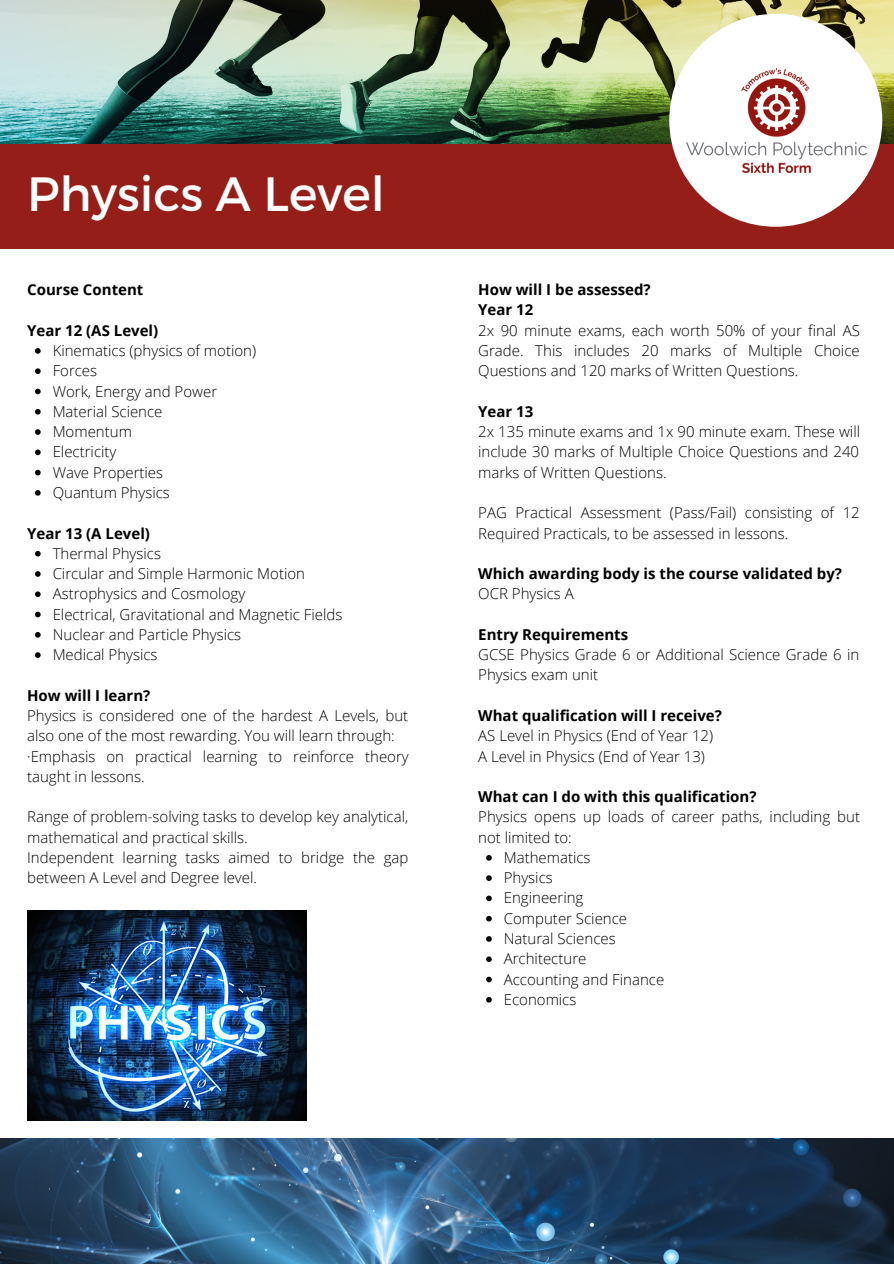
<style>
.page{position:relative;width:894px;height:1264px;background:#fff}
.page>*{position:absolute;margin:0;border:0;box-sizing:border-box;transform-origin:0 0}
.t1{font:48px "Montserrat";color:#fff}
.t2{font:300 15px/20.2px "Open Sans";color:#000}
.t3{font:700 15px/20.2px "Open Sans";color:#000}
</style>
<div class="page">
<div style="left:0;top:0;width:893px;height:249px;background:#961e18"></div>
<img style="left:0;top:0;width:893px;height:143px">
<div style="left:669px;top:14px;width:213px;height:213px;background:#fff;border-radius:50%"></div>
<img style="left:686px;top:69px;width:180px;height:103px">
<img style="left:0;top:1138px;width:893px;height:125px">
<svg style="left:35px;top:348px;width:6px;height:6px"></svg>
<svg style="left:35px;top:368px;width:6px;height:6px"></svg>
<svg style="left:35px;top:388px;width:6px;height:6px"></svg>
<svg style="left:35px;top:409px;width:6px;height:5px"></svg>
<svg style="left:35px;top:429px;width:6px;height:6px"></svg>
<svg style="left:35px;top:449px;width:6px;height:6px"></svg>
<svg style="left:35px;top:470px;width:6px;height:5px"></svg>
<svg style="left:35px;top:490px;width:6px;height:5px"></svg>
<svg style="left:35px;top:551px;width:6px;height:5px"></svg>
<svg style="left:35px;top:571px;width:6px;height:6px"></svg>
<svg style="left:35px;top:591px;width:6px;height:6px"></svg>
<svg style="left:35px;top:611px;width:6px;height:6px"></svg>
<svg style="left:35px;top:632px;width:6px;height:5px"></svg>
<svg style="left:35px;top:652px;width:6px;height:6px"></svg>
<img style="left:27px;top:910px;width:279px;height:209px">
<svg style="left:486px;top:855px;width:5px;height:5px"></svg>
<svg style="left:486px;top:875px;width:5px;height:6px"></svg>
<svg style="left:486px;top:895px;width:5px;height:6px"></svg>
<svg style="left:486px;top:915px;width:5px;height:6px"></svg>
<svg style="left:486px;top:936px;width:5px;height:5px"></svg>
<svg style="left:486px;top:956px;width:5px;height:6px"></svg>
<svg style="left:486px;top:976px;width:5px;height:6px"></svg>
<svg style="left:486px;top:997px;width:5px;height:5px"></svg>
<h1 class="t1" style="left:27px;top:163px;width:359px">Physics A Level</h1>
<p class="t3" style="left:27px;top:279px;width:118px">Course Content</p>
<p class="t3" style="left:27px;top:320px;width:133px">Year 12 (AS Level)</p>
<p class="t2" style="left:53px;top:340px;width:205px">Kinematics (physics of motion)<br>Forces<br>Work, Energy and Power<br>Material Science<br>Momentum<br>Electricity<br>Wave Properties<br>Quantum Physics</p>
<p class="t3" style="left:27px;top:522px;width:124px">Year 13 (A Level)</p>
<p class="t2" style="left:53px;top:543px;width:291px">Thermal Physics<br>Circular and Simple Harmonic Motion<br>Astrophysics and Cosmology<br>Electrical, Gravitational and Magnetic Fields<br>Nuclear and Particle Physics<br>Medical Physics</p>
<p class="t3" style="left:27px;top:684px;width:125px">How will I learn?</p>
<p class="t2" style="left:27px;top:705px;width:383px">Physics is considered one of the hardest A Levels, but also one of the most rewarding. You will learn through: ·Emphasis on practical learning to reinforce theory taught in lessons.</p>
<p class="t2" style="left:27px;top:806px;width:382px">Range of problem-solving tasks to develop key analytical, mathematical and practical skills.<br>Independent learning tasks aimed to bridge the gap between A Level and Degree level.</p>
<p class="t3" style="left:478px;top:279px;width:174px">How will I be assessed?<br>Year 12</p>
<p class="t2" style="left:478px;top:320px;width:383px;text-align:justify">2x 90 minute exams, each worth 50% of your final AS Grade. This includes 20 marks of Multiple Choice Questions and 120 marks of Written Questions.</p>
<p class="t3" style="left:478px;top:401px;width:57px">Year 13</p>
<p class="t2" style="left:478px;top:421px;width:383px;text-align:justify">2x 135 minute exams and 1x 90 minute exam. These will include 30 marks of Multiple Choice Questions and 240 marks of Written Questions.</p>
<p class="t2" style="left:478px;top:502px;width:383px">PAG Practical Assessment (Pass/Fail) consisting of 12<br>Required Practicals, to be assessed in lessons.</p>
<p class="t3" style="left:478px;top:563px;width:365px">Which awarding body is the course validated by?</p>
<p class="t2" style="left:478px;top:583px;width:97px">OCR Physics A</p>
<p class="t3" style="left:478px;top:624px;width:151px">Entry Requirements</p>
<p class="t2" style="left:478px;top:644px;width:382px">GCSE Physics Grade 6 or Additional Science Grade 6 in<br>Physics exam unit</p>
<p class="t3" style="left:478px;top:705px;width:245px">What qualification will I receive?</p>
<p class="t2" style="left:478px;top:725px;width:236px">AS Level in Physics (End of Year 12)<br>A Level in Physics (End of Year 13)</p>
<p class="t3" style="left:478px;top:786px;width:280px">What can I do with this qualification?</p>
<p class="t2" style="left:478px;top:806px;width:383px">Physics opens up loads of career paths, including but not limited to:</p>
<p class="t2" style="left:503px;top:847px;width:162px">Mathematics<br>Physics<br>Engineering<br>Computer Science<br>Natural Sciences<br>Architecture<br>Accounting and Finance<br>Economics</p>
</div>
